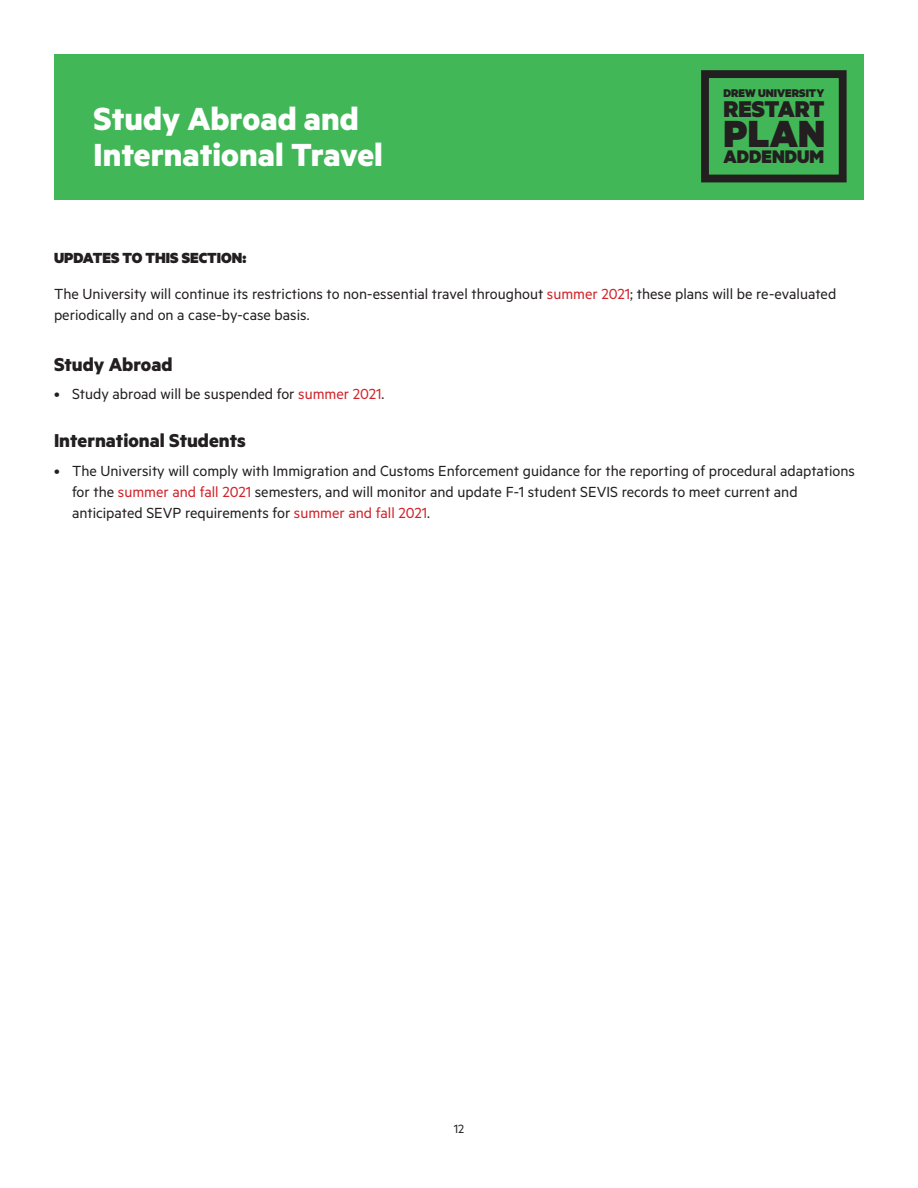
<style>
.page{position:relative;width:918px;height:1188px;background:#fff}
.page>*{position:absolute;margin:0;border:0;box-sizing:border-box;transform-origin:0 0}
.t1{font:900 42.6px "Metric";color:#231f20}
.t2{font:700 36px/36px "Metric";color:#fff}
.t3{font:900 25.65px "Metric";color:#231f20}
.Heading_2{font:700 21px "Metric";color:#231f20}
.t4{font:900 20.55px "Metric";color:#231f20}
.t5{font:16.5px/21px "Metric";color:#231f20}
.t6{font:900 16.5px "Metric";color:#231f20}
.t7{font:13.5px "Metric";color:#231f20}
.t8{font:900 12.6px "Metric";color:#231f20}
.s1{color:#d1232a}
</style>
<div class="page">
<div style="left:54px;top:54px;width:810px;height:146px;background:#41b757"></div>
<div style="left:701px;top:70px;width:146px;height:112px;border:8px solid #231f20"></div>
<p class="t2" style="left:94px;top:99px;width:291px">Study Abroad and<br>International Travel</p>
<p class="t8" style="left:724px;top:85px;width:102px">DREW UNIVERSITY</p>
<p class="t3" style="left:724px;top:93px;width:103px">RESTART</p>
<p class="t1" style="left:724px;top:107px;width:103px">PLAN</p>
<p class="t4" style="left:724px;top:144px;width:102px">ADDENDUM</p>
<p class="t6" style="left:54px;top:247px;width:194px">UPDATES TO THIS SECTION:</p>
<p class="t5" style="left:54px;top:283px;width:784px">The University will continue its restrictions to non-essential travel throughout <span class="s1">summer 2021</span>; these plans will be re-evaluated periodically and on a case-by-case basis.</p>
<p class="Heading_2" style="left:54px;top:351px;width:120px">Study Abroad</p>
<p class="t5" style="left:54px;top:383px;width:332px">• Study abroad will be suspended for <span class="s1">summer 2021</span>.</p>
<p class="Heading_2" style="left:54px;top:428px;width:193px">International Students</p>
<p class="t5" style="left:72px;top:460px;width:784px;text-indent:-18px">• The University will comply with Immigration and Customs Enforcement guidance for the reporting of procedural adaptations for the <span class="s1">summer and fall 2021</span> semesters, and will monitor and update F-1 student SEVIS records to meet current and anticipated SEVP requirements for <span class="s1">summer and fall 2021</span>.</p>
<p class="t7" style="left:454px;top:1121px;width:12px">12</p>
</div>
